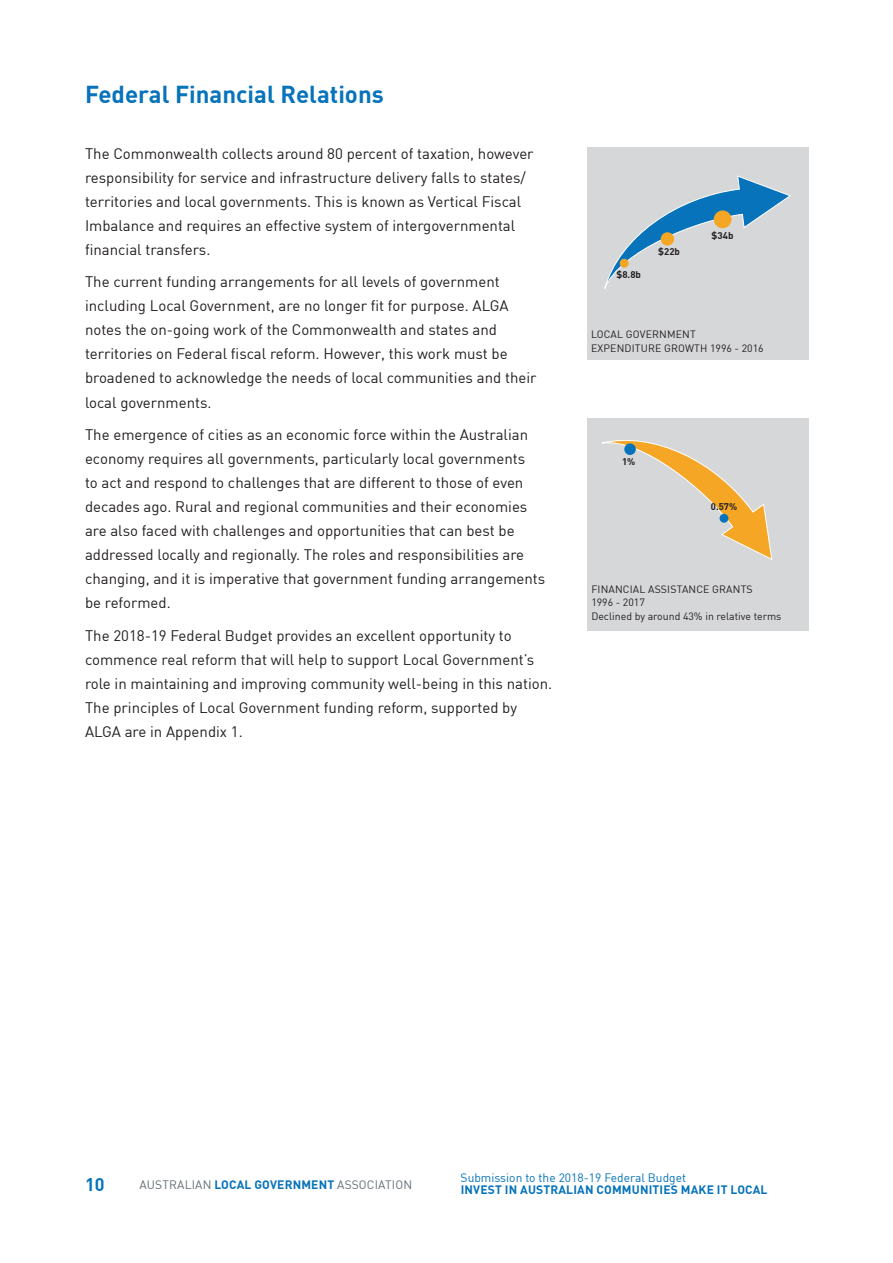
<style>
.page{position:relative;width:893px;height:1263px;background:#fff}
.page>*{position:absolute;margin:0;border:0;box-sizing:border-box;transform-origin:0 0}
.Heading_1{font:700 24px "FFDIN";color:#0673bb}
.t1{font:700 18px "FFDIN";color:#0673bb}
.t2{font:15px/24px "FFDIN";color:#231f20}
.t3{font:700 12px "FFDIN";letter-spacing:.015em;color:#0673bb}
.t4{font:12px "FFDIN";letter-spacing:.015em;color:#636f75}
.t5{font:12px "FFDIN";color:#0673bb}
.Figure{font:10.5px/13.5px "FFDIN";letter-spacing:.01em;color:#231f20}
.Normal_Bold{font:700 9.6px "FFDIN";color:#231f20}
.s1{font-weight:700;color:#0673bb}
</style>
<div class="page">
<div style="left:587px;top:148px;width:221px;height:212px;background:#d6d7d9"></div>
<svg style="left:604px;top:175px;width:187px;height:114px"></svg>
<div style="left:714px;top:210px;width:17px;height:18px;background:#f5a624;border-radius:50%"></div>
<div style="left:661px;top:232px;width:13px;height:14px;background:#f5a624;border-radius:50%"></div>
<div style="left:620px;top:259px;width:9px;height:9px;background:#f5a624;border-radius:50%"></div>
<div style="left:587px;top:418px;width:221px;height:212px;background:#d6d7d9"></div>
<svg style="left:602px;top:440px;width:171px;height:120px"></svg>
<div style="left:720px;top:514px;width:8px;height:9px;background:#0673bb;border-radius:50%"></div>
<div style="left:624px;top:443px;width:12px;height:12px;background:#0673bb;border-radius:50%"></div>
<p class="Heading_1" style="left:85px;top:79px;width:300px">Federal Financial Relations</p>
<p class="t2" style="left:85px;top:141px;width:450px">The Commonwealth collects around 80 percent of taxation, however responsibility for service and infrastructure delivery falls to states/ territories and local governments. This is known as Vertical Fiscal Imbalance and requires an effective system of intergovernmental financial transfers.</p>
<p class="t2" style="left:85px;top:270px;width:453px">The current funding arrangements for all levels of government including Local Government, are no longer fit for purpose. ALGA notes the on‑going work of the Commonwealth and states and territories on Federal fiscal reform. However, this work must be broadened to acknowledge the needs of local communities and their local governments.</p>
<p class="t2" style="left:85px;top:422px;width:462px">The emergence of cities as an economic force within the Australian economy requires all governments, particularly local governments<br>to act and respond to challenges that are different to those of even decades ago. Rural and regional communities and their economies are also faced with challenges and opportunities that can best be addressed locally and regionally. The roles and responsibilities are changing, and it is imperative that government funding arrangements be reformed.</p>
<p class="t2" style="left:85px;top:623px;width:469px">The 2018-19 Federal Budget provides an excellent opportunity to commence real reform that will help to support Local Government’s role in maintaining and improving community well‑being in this nation.<br>The principles of Local Government funding reform, supported by ALGA are in Appendix 1.</p>
<p class="Normal_Bold" style="left:616px;top:268px;width:26px">$8.8b</p>
<p class="Normal_Bold" style="left:658px;top:245px;width:23px">$22b</p>
<p class="Normal_Bold" style="left:712px;top:229px;width:23px">$34b</p>
<p class="Figure" style="left:591px;top:327px;width:174px">LOCAL GOVERNMENT<br>EXPENDITURE GROWTH 1996 - 2016</p>
<p class="Normal_Bold" style="left:622px;top:456px;width:15px">1%</p>
<p class="Normal_Bold" style="left:711px;top:500px;width:28px">0.57%</p>
<p class="Figure" style="left:591px;top:582px;width:192px">FINANCIAL ASSISTANCE GRANTS<br>1996 - 2017<br>Declined by around 43% in relative terms</p>
<p class="t5" style="left:461px;top:1170px;width:227px">Submission to the 2018-19 Federal Budget</p>
<p class="t1" style="left:85px;top:1173px;width:21px">10</p>
<p class="t3" style="left:461px;top:1182px;width:308px">INVEST IN AUSTRALIAN COMMUNITIES MAKE IT LOCAL</p>
<p class="t4" style="left:139px;top:1177px;width:274px">AUSTRALIAN <span class="s1">LOCAL GOVERNMENT</span> ASSOCIATION</p>
</div>
